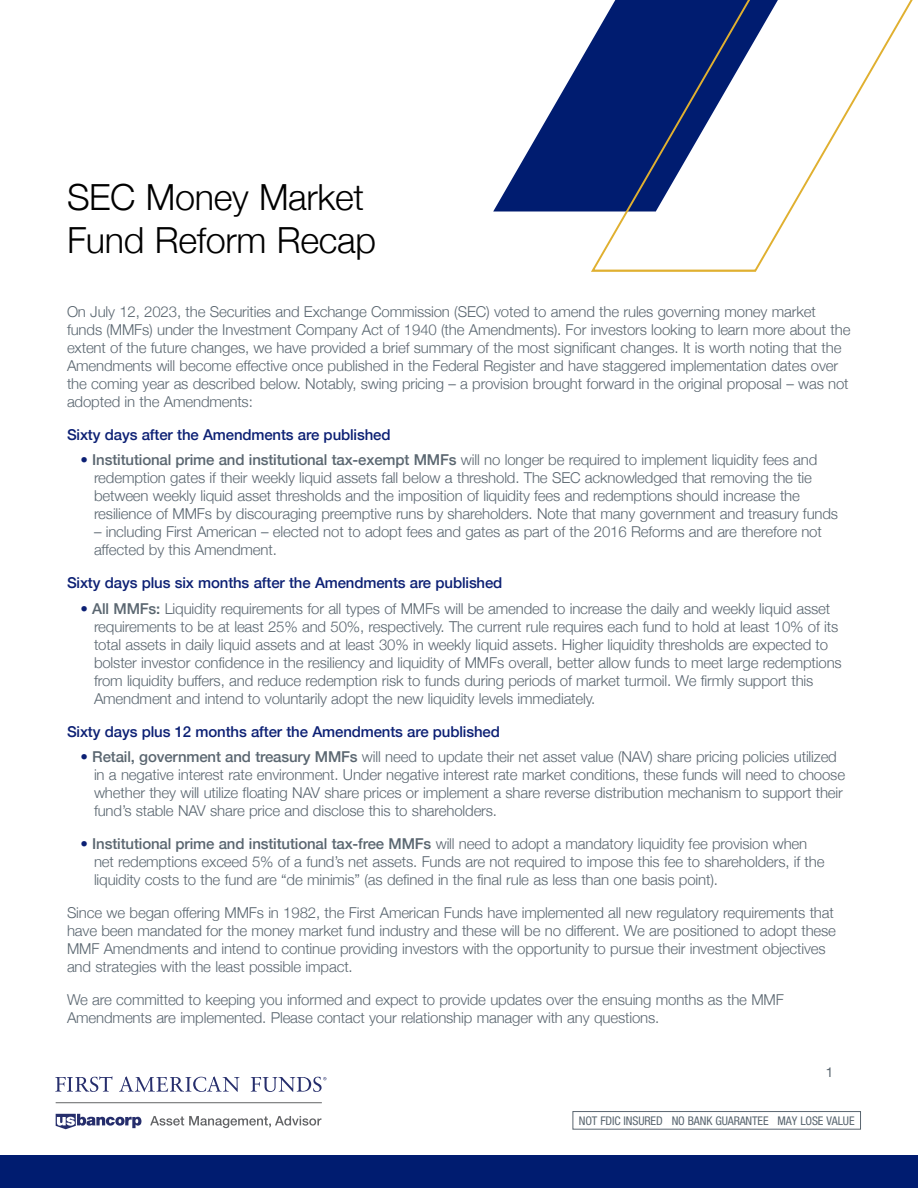
<style>
.page{position:relative;width:918px;height:1188px;background:#fff}
.page>*{position:absolute;margin:0;border:0;box-sizing:border-box;transform-origin:0 0}
.t1{font:300 36px/43.2px "Helvetica Neue";letter-spacing:-.01em;color:#000}
.t2{font:300 15px/18px "Helvetica Neue";letter-spacing:-.01em;color:#5a6670}
.t3{font:500 15px "Helvetica Neue";letter-spacing:-.01em;color:#0c2074}
.t4{font:13.5px "Helvetica Neue LT Std";color:#5a6670}
.t5{font:condensed 12px "Helvetica Neue LT Std";letter-spacing:-.01em;color:#5a6670}
.s1{color:#0c2074}
.s2{font-weight:500}
</style>
<div class="page">
<svg style="left:493px;top:45px;width:96px;height:166px"></svg>
<svg style="left:589px;top:0;width:324px;height:272px"></svg>
<div style="left:573px;top:1111px;width:288px;height:19px;border:1px solid #5a6670"></div>
<svg style="left:56px;top:1114px;width:85px;height:15px"></svg>
<svg style="left:150px;top:1116px;width:171px;height:12px"></svg>
<hr style="left:56px;top:1102px;width:266px;height:1px;background:#636466">
<svg style="left:55px;top:1076px;width:57px;height:16px"></svg>
<svg style="left:119px;top:1076px;width:120px;height:16px"></svg>
<svg style="left:251px;top:1077px;width:75px;height:15px"></svg>
<div style="left:0;top:1155px;width:918px;height:33px;background:#001c70"></div>
<p class="t1" style="left:67px;top:173px;width:311px">SEC Money Market<br>Fund Reform Recap</p>
<p class="t2" style="left:67px;top:301px;width:785px">On July 12, 2023, the Securities and Exchange Commission (SEC) voted to amend the rules governing money market funds (MMFs) under the Investment Company Act of 1940 (the Amendments). For investors looking to learn more about the extent of the future changes, we have provided a brief summary of the most significant changes. It is worth noting that the Amendments will become effective once published in the Federal Register and have staggered implementation dates over the coming year as described below. Notably, swing pricing – a provision brought forward in the original proposal – was not adopted in the Amendments:</p>
<p class="t3" style="left:67px;top:423px;width:325px">Sixty days after the Amendments are published</p>
<p class="t2" style="left:94px;top:450px;width:746px;text-indent:-14px"><span class="s1">•</span> <span class="s2">Institutional prime and institutional tax-exempt MMFs</span> will no longer be required to implement liquidity fees and redemption gates if their weekly liquid assets fall below a threshold. The SEC acknowledged that removing the tie between weekly liquid asset thresholds and the imposition of liquidity fees and redemptions should increase the resilience of MMFs by discouraging preemptive runs by shareholders. Note that many government and treasury funds</p>
<p class="t2" style="left:94px;top:522px;width:729px">– including First American – elected not to adopt fees and gates as part of the 2016 Reforms and are therefore not affected by this Amendment.</p>
<p class="t3" style="left:67px;top:571px;width:437px">Sixty days plus six months after the Amendments are published</p>
<p class="t2" style="left:94px;top:598px;width:749px;text-indent:-14px"><span class="s1">•</span> <span class="s2">All MMFs:</span> Liquidity requirements for all types of MMFs will be amended to increase the daily and weekly liquid asset requirements to be at least 25% and 50%, respectively. The current rule requires each fund to hold at least 10% of its total assets in daily liquid assets and at least 30% in weekly liquid assets. Higher liquidity thresholds are expected to bolster investor confidence in the resiliency and liquidity of MMFs overall, better allow funds to meet large redemptions from liquidity buffers, and reduce redemption risk to funds during periods of market turmoil. We firmly support this Amendment and intend to voluntarily adopt the new liquidity levels immediately.</p>
<p class="t3" style="left:67px;top:720px;width:434px">Sixty days plus 12 months after the Amendments are published</p>
<p class="t2" style="left:94px;top:747px;width:753px;text-indent:-14px"><span class="s1">•</span> <span class="s2">Retail, government and treasury MMFs</span> will need to update their net asset value (NAV) share pricing policies utilized in a negative interest rate environment. Under negative interest rate market conditions, these funds will need to choose whether they will utilize floating NAV share prices or implement a share reverse distribution mechanism to support their fund’s stable NAV share price and disclose this to shareholders.</p>
<p class="t2" style="left:94px;top:834px;width:732px;text-indent:-14px"><span class="s1">•</span> <span class="s2">Institutional prime and institutional tax-free MMFs</span> will need to adopt a mandatory liquidity fee provision when net redemptions exceed 5% of a fund’s net assets. Funds are not required to impose this fee to shareholders, if the liquidity costs to the fund are “de minimis” (as defined in the final rule as less than one basis point).</p>
<p class="t2" style="left:67px;top:903px;width:771px">Since we began offering MMFs in 1982, the First American Funds have implemented all new regulatory requirements that have been mandated for the money market fund industry and these will be no different. We are positioned to adopt these MMF Amendments and intend to continue providing investors with the opportunity to pursue their investment objectives and strategies with the least possible impact.</p>
<p class="t2" style="left:67px;top:990px;width:718px">We are committed to keeping you informed and expect to provide updates over the ensuing months as the MMF<br>Amendments are implemented. Please contact your relationship manager with any questions.</p>
<p class="t4" style="left:826px;top:1064px;width:9px">1</p>
<p class="t5" style="left:579px;top:1114px;width:277px">NOT FDIC INSURED NO BANK GUARANTEE MAY LOSE VALUE</p>
</div>
